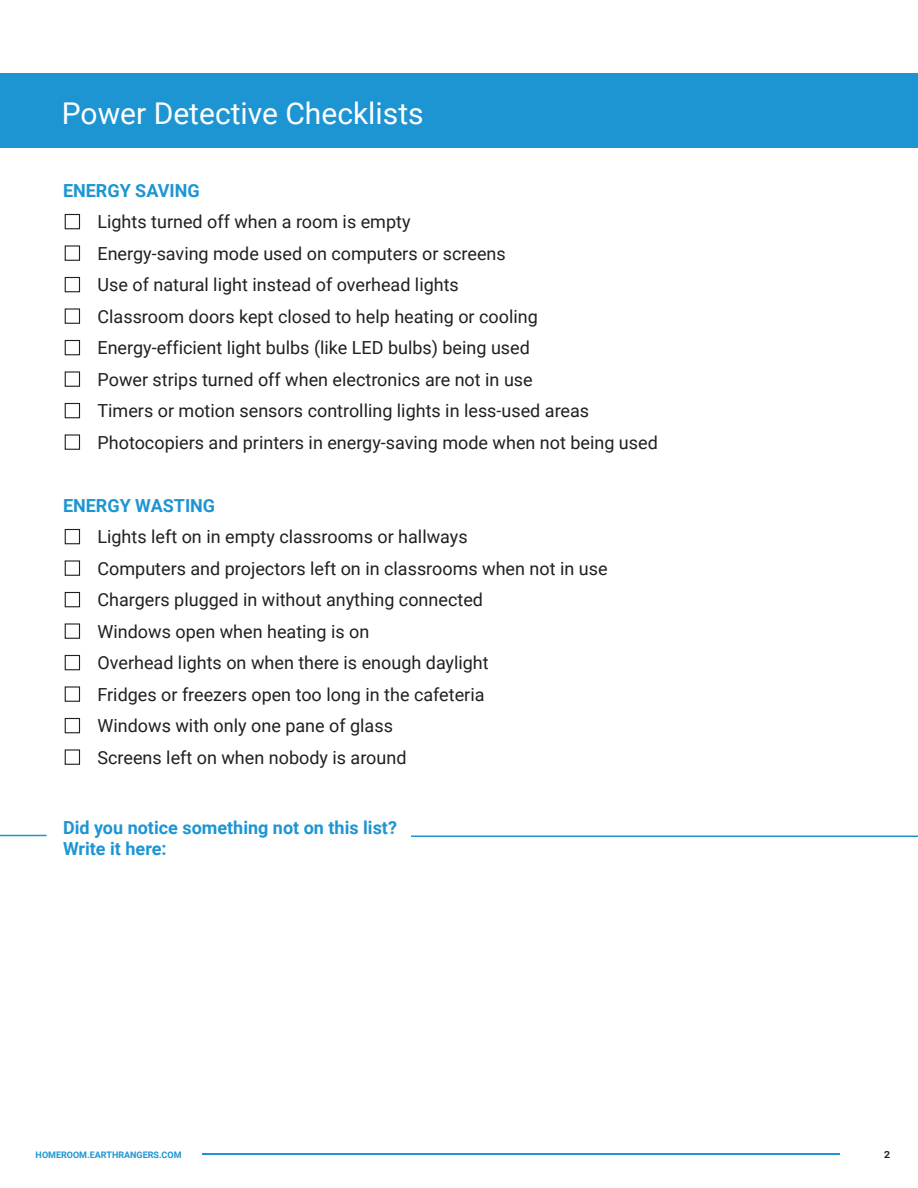
<style>
.page{position:relative;width:918px;height:1188px;background:#fff}
.page>*{position:absolute;margin:0;border:0;box-sizing:border-box;transform-origin:0 0}
.t1{font:30px "Roboto";color:#fff}
.t2{font:18px/31.5px "Roboto";color:#231f20}
.t3{font:700 18px/21px "Roboto";color:#1d95d3}
.t4{font:700 9px "Roboto";color:#1d95d3}
</style>
<div class="page">
<hr style="left:202px;top:1154px;width:638px;height:1px;background:#1d95d3">
<div style="left:0;top:74px;width:918px;height:74px;background:#1d95d3"></div>
<div style="left:65px;top:214px;width:15px;height:15px;background:#fff;border:1px solid #231f20"></div>
<div style="left:65px;top:245px;width:15px;height:16px;background:#fff;border:1px solid #231f20"></div>
<div style="left:65px;top:277px;width:15px;height:15px;background:#fff;border:1px solid #231f20"></div>
<div style="left:65px;top:308px;width:15px;height:16px;background:#fff;border:1px solid #231f20"></div>
<div style="left:65px;top:340px;width:15px;height:15px;background:#fff;border:1px solid #231f20"></div>
<div style="left:65px;top:371px;width:15px;height:16px;background:#fff;border:1px solid #231f20"></div>
<div style="left:65px;top:403px;width:15px;height:15px;background:#fff;border:1px solid #231f20"></div>
<div style="left:65px;top:434px;width:15px;height:16px;background:#fff;border:1px solid #231f20"></div>
<div style="left:65px;top:529px;width:15px;height:15px;background:#fff;border:1px solid #231f20"></div>
<div style="left:65px;top:560px;width:15px;height:16px;background:#fff;border:1px solid #231f20"></div>
<div style="left:65px;top:592px;width:15px;height:15px;background:#fff;border:1px solid #231f20"></div>
<div style="left:65px;top:623px;width:15px;height:16px;background:#fff;border:1px solid #231f20"></div>
<div style="left:65px;top:655px;width:15px;height:15px;background:#fff;border:1px solid #231f20"></div>
<div style="left:65px;top:686px;width:15px;height:16px;background:#fff;border:1px solid #231f20"></div>
<div style="left:65px;top:718px;width:15px;height:15px;background:#fff;border:1px solid #231f20"></div>
<div style="left:65px;top:749px;width:15px;height:16px;background:#fff;border:1px solid #231f20"></div>
<hr style="left:0;top:835px;width:46px;height:1px;background:#1d95d3">
<hr style="left:411px;top:836px;width:507px;height:1px;background:#1d95d3">
<h1 class="t1" style="left:62px;top:96px;width:363px">Power Detective Checklists</h1>
<p class="t3" style="left:63px;top:180px;width:138px">ENERGY SAVING</p>
<p class="t2" style="left:98px;top:206px;width:562px">Lights turned off when a room is empty<br>Energy-saving mode used on computers or screens<br>Use of natural light instead of overhead lights<br>Classroom doors kept closed to help heating or cooling Energy-efficient light bulbs (like LED bulbs) being used<br>Power strips turned off when electronics are not in use<br>Timers or motion sensors controlling lights in less-used areas Photocopiers and printers in energy-saving mode when not being used</p>
<p class="t3" style="left:63px;top:495px;width:154px">ENERGY WASTING</p>
<p class="t2" style="left:98px;top:521px;width:512px">Lights left on in empty classrooms or hallways<br>Computers and projectors left on in classrooms when not in use Chargers plugged in without anything connected<br>Windows open when heating is on<br>Overhead lights on when there is enough daylight<br>Fridges or freezers open too long in the cafeteria<br>Windows with only one pane of glass<br>Screens left on when nobody is around</p>
<p class="t3" style="left:63px;top:817px;width:336px">Did you notice something not on this list?<br>Write it here:</p>
<p class="t4" style="left:36px;top:1150px;width:147px">HOMEROOM.EARTHRANGERS.COM</p>
<p class="t2" style="left:884px;top:1136px;width:8px">2</p>
</div>
